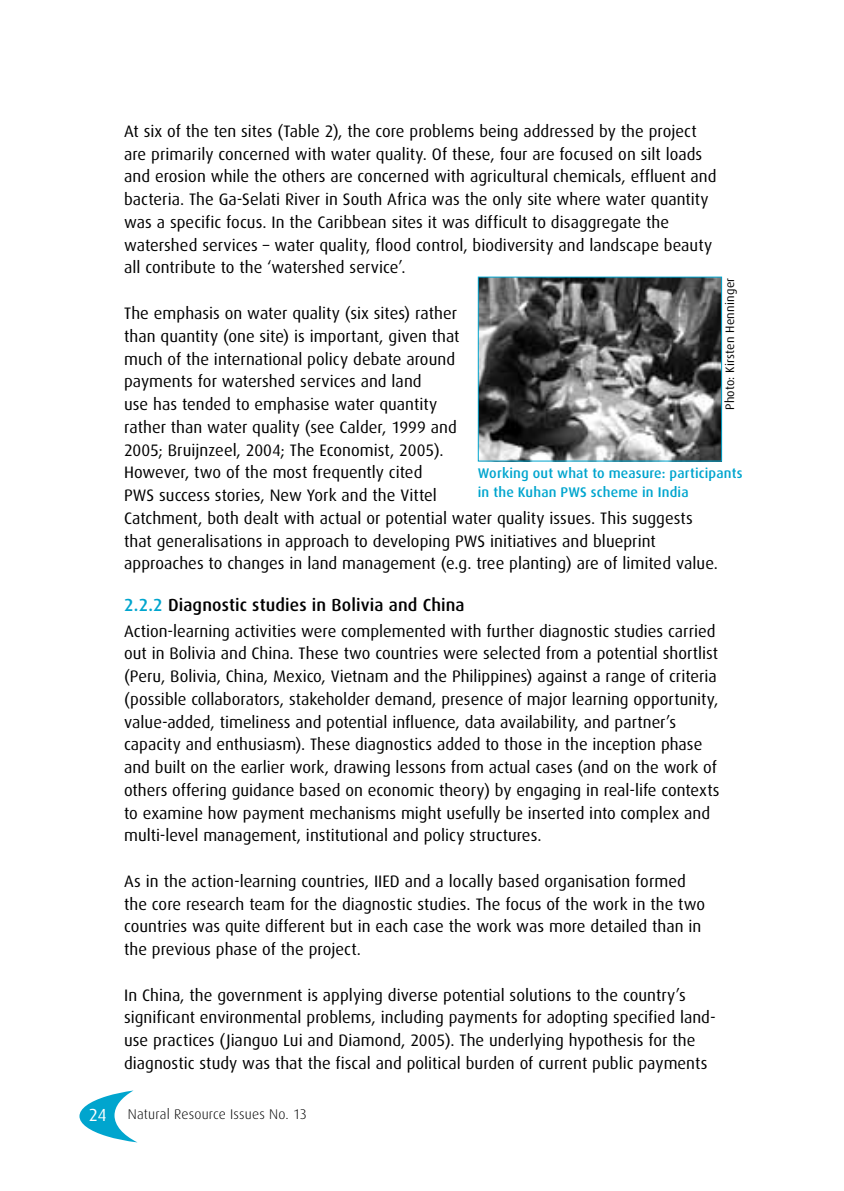
<style>
.page{position:relative;width:844px;height:1191px;background:#fff}
.page>*{position:absolute;margin:0;border:0;box-sizing:border-box;transform-origin:0 0}
.t1{font:500 17.5px "Dax";letter-spacing:.005em;color:#000}
.t2{font:16.62px/22.8px "Dax";color:#000}
.t3{font:500 14px/19.2px "Dax";letter-spacing:.01em;color:#00a5ce}
.t4{font:300 14px "Dax";letter-spacing:.015em;color:#000}
.t5{font:12.25px "Dax";letter-spacing:.02em;color:#000}
.s1{color:#00a5ce}
.s2{font-weight:400;font-size:17.5px;color:#fff}
</style>
<div class="page">
<svg style="left:79px;top:1090px;width:58px;height:52px"></svg>
<img style="left:479px;top:279px;width:240px;height:180px">
<div style="left:477px;top:277px;width:244px;height:184px;border:1px solid #00a5ce"></div>
<p class="t2" style="left:124px;top:120px;width:594px">At six of the ten sites (Table 2), the core problems being addressed by the project are primarily concerned with water quality. Of these, four are focused on silt loads and erosion while the others are concerned with agricultural chemicals, effluent and bacteria. The Ga-Selati River in South Africa was the only site where water quantity was a specific focus. In the Caribbean sites it was difficult to disaggregate the watershed services – water quality, flood control, biodiversity and landscape beauty all contribute to the ‘watershed service’.</p>
<p class="t2" style="left:124px;top:302px;width:595px">The emphasis on water quality (six sites) rather<br>than quantity (one site) is important, given that<br>much of the international policy debate around<br>payments for watershed services and land<br>use has tended to emphasise water quantity<br>rather than water quality (see Calder, 1999 and<br>2005; Bruijnzeel, 2004; The Economist, 2005).<br>However, two of the most frequently cited<br>PWS success stories, New York and the Vittel<br>Catchment, both dealt with actual or potential water quality issues. This suggests that generalisations in approach to developing PWS initiatives and blueprint approaches to changes in land management (e.g. tree planting) are of limited value.</p>
<p class="t1" style="left:124px;top:595px;width:342px"><span class="s1">2.2.2</span> Diagnostic studies in Bolivia and China</p>
<p class="t2" style="left:124px;top:619px;width:597px">Action-learning activities were complemented with further diagnostic studies carried out in Bolivia and China. These two countries were selected from a potential shortlist (Peru, Bolivia, China, Mexico, Vietnam and the Philippines) against a range of criteria (possible collaborators, stakeholder demand, presence of major learning opportunity, value-added, timeliness and potential influence, data availability, and partner’s capacity and enthusiasm). These diagnostics added to those in the inception phase and built on the earlier work, drawing lessons from actual cases (and on the work of others offering guidance based on economic theory) by engaging in real-life contexts to examine how payment mechanisms might usefully be inserted into complex and multi-level management, institutional and policy structures.</p>
<p class="t2" style="left:124px;top:870px;width:582px">As in the action-learning countries, IIED and a locally based organisation formed the core research team for the diagnostic studies. The focus of the work in the two countries was quite different but in each case the work was more detailed than in the previous phase of the project.</p>
<p class="t2" style="left:124px;top:983px;width:593px">In China, the government is applying diverse potential solutions to the country’s significant environmental problems, including payments for adopting specified land&shy;use practices (Jianguo Lui and Diamond, 2005). The underlying hypothesis for the diagnostic study was that the fiscal and political burden of current public payments</p>
<p class="t5" style="left:723px;top:410px;width:134px;rotate:-90deg">Photo: Kirsten Henninger</p>
<p class="t3" style="left:477px;top:463px;width:266px">Working out what to measure: participants in the Kuhan PWS scheme in India</p>
<p class="t4" style="left:89px;top:1106px;width:219px"><span class="s2">24</span> Natural Resource Issues No. 13</p>
</div>
